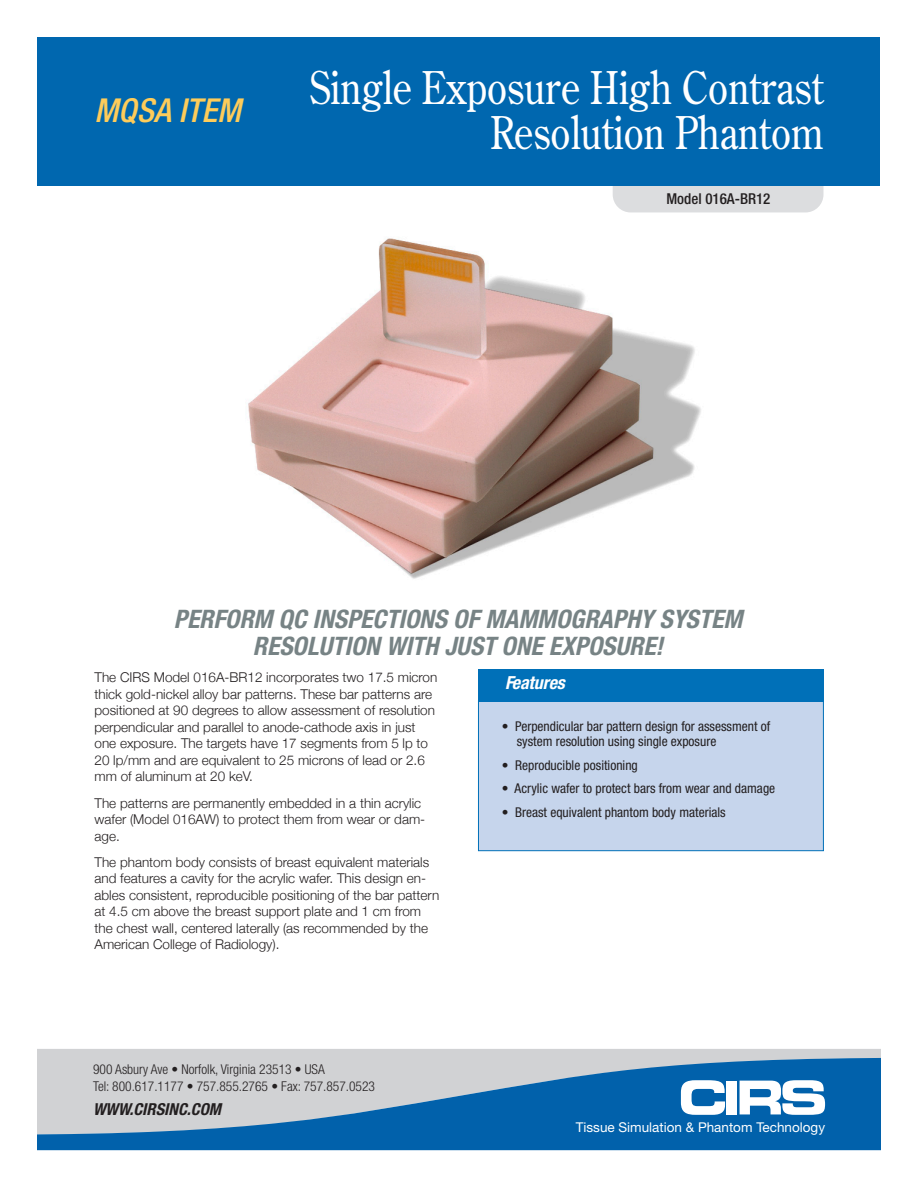
<style>
.page{position:relative;width:918px;height:1188px;background:#fff}
.page>*{position:absolute;margin:0;border:0;box-sizing:border-box;transform-origin:0 0}
.B_Headline_COS_w_30{font:45px/45px "Century Old Style Std";color:#fff;text-align:right;scale:.85 1}
.A_SubHead_HN77w_12_1{font:italic 500 condensed 33px "Helvetica Neue";color:#fecc5a}
.B_Sub_Headline_HN77{font:italic 700 condensed 25.5px/27px "Helvetica Neue";color:#778385;text-align:center}
.B_Feature_Bene_Head{font:italic 700 condensed 18px "Helvetica Neue";color:#fff}
.t1{font:italic 700 condensed 16.5px "Helvetica Neue";color:#231f20}
.B_Product_Number_HN6{font:500 condensed 15px "Helvetica Neue";color:#231f20}
.B_Main_Text_HN45_9_1{font:300 13.5px/16.5px "Helvetica Neue";color:#231f20}
.B_Feature_Bullets_HN{font:condensed 13.5px/15px "Helvetica Neue";color:#231f20}
.t2{font:300 condensed 13.5px/16.5px "Helvetica Neue";color:#231f20}
.t3{font:13.5px "Helvetica Neue";color:#fff}
</style>
<div class="page">
<div style="left:613px;top:158px;width:210px;height:54px;background:#dcdddf;border-radius:18px"></div>
<div style="left:38px;top:38px;width:842px;height:148px;background:#0067af"></div>
<div style="left:38px;top:1049px;width:842px;height:9px;background:#d1d2d4"></div>
<svg style="left:38px;top:1058px;width:842px;height:92px;background:#5c92bd"></svg>
<svg style="left:681px;top:1080px;width:44px;height:35px"></svg>
<div style="left:727px;top:1081px;width:10px;height:33px;background:#fff"></div>
<svg style="left:740px;top:1080px;width:85px;height:35px"></svg>
<div style="left:478px;top:700px;width:346px;height:151px;background:#c6d5ec;border:1px solid #0070b8"></div>
<div style="left:478px;top:669px;width:346px;height:33px;background:#0070b8"></div>
<img style="left:248px;top:238px;width:453px;height:341px">
<p class="A_SubHead_HN77w_12_1" style="left:94px;top:90px;width:148px">MQSA ITEM</p>
<p class="B_Headline_COS_w_30" style="left:309px;top:64px;width:606px">Single Exposure High Contrast<br>Resolution Phantom</p>
<p class="B_Product_Number_HN6" style="left:666px;top:189px;width:106px">Model 016A-BR12</p>
<p class="B_Sub_Headline_HN77" style="left:174px;top:605px;width:570px">PERFORM QC INSPECTIONS OF MAMMOGRAPHY SYSTEM<br>RESOLUTION WITH JUST ONE EXPOSURE!</p>
<p class="B_Feature_Bene_Head" style="left:505px;top:672px;width:61px">Features</p>
<p class="B_Feature_Bullets_HN" style="left:517px;top:719px;width:255px;text-indent:-15px">• Perpendicular bar pattern design for assessment of system resolution using single exposure</p>
<p class="B_Feature_Bullets_HN" style="left:502px;top:757px;width:137px">• Reproducible positioning</p>
<p class="B_Feature_Bullets_HN" style="left:502px;top:781px;width:275px">• Acrylic wafer to protect bars from wear and damage</p>
<p class="B_Feature_Bullets_HN" style="left:502px;top:805px;width:225px">• Breast equivalent phantom body materials</p>
<p class="B_Main_Text_HN45_9_1" style="left:94px;top:669px;width:344px">The CIRS Model 016A-BR12 incorporates two 17.5 micron thick gold-nickel alloy bar patterns. These bar patterns are positioned at 90 degrees to allow assessment of resolution perpendicular and parallel to anode-cathode axis in just one exposure. The targets have 17 segments from 5 lp to 20 lp/mm and are equivalent to 25 microns of lead or 2.6 mm of aluminum at 20 keV.</p>
<p class="B_Main_Text_HN45_9_1" style="left:94px;top:794px;width:332px">The patterns are permanently embedded in a thin acrylic wafer (Model 016AW) to protect them from wear or dam&shy;age.</p>
<p class="B_Main_Text_HN45_9_1" style="left:94px;top:853px;width:346px">The phantom body consists of breast equivalent materials and features a cavity for the acrylic wafer. This design en&shy;ables consistent, reproducible positioning of the bar pattern at 4.5 cm above the breast support plate and 1 cm from the chest wall, centered laterally (as recommended by the American College of Radiology).</p>
<p class="t2" style="left:93px;top:1061px;width:283px">900 Asbury Ave • Norfolk, Virginia 23513 • USA<br>Tel: 800.617.1177 • 757.855.2765 • Fax: 757.857.0523</p>
<p class="t1" style="left:93px;top:1099px;width:130px">WWW.CIRSINC.COM</p>
<p class="t3" style="left:576px;top:1119px;width:251px">Tissue Simulation &amp; Phantom Technology</p>
</div>
